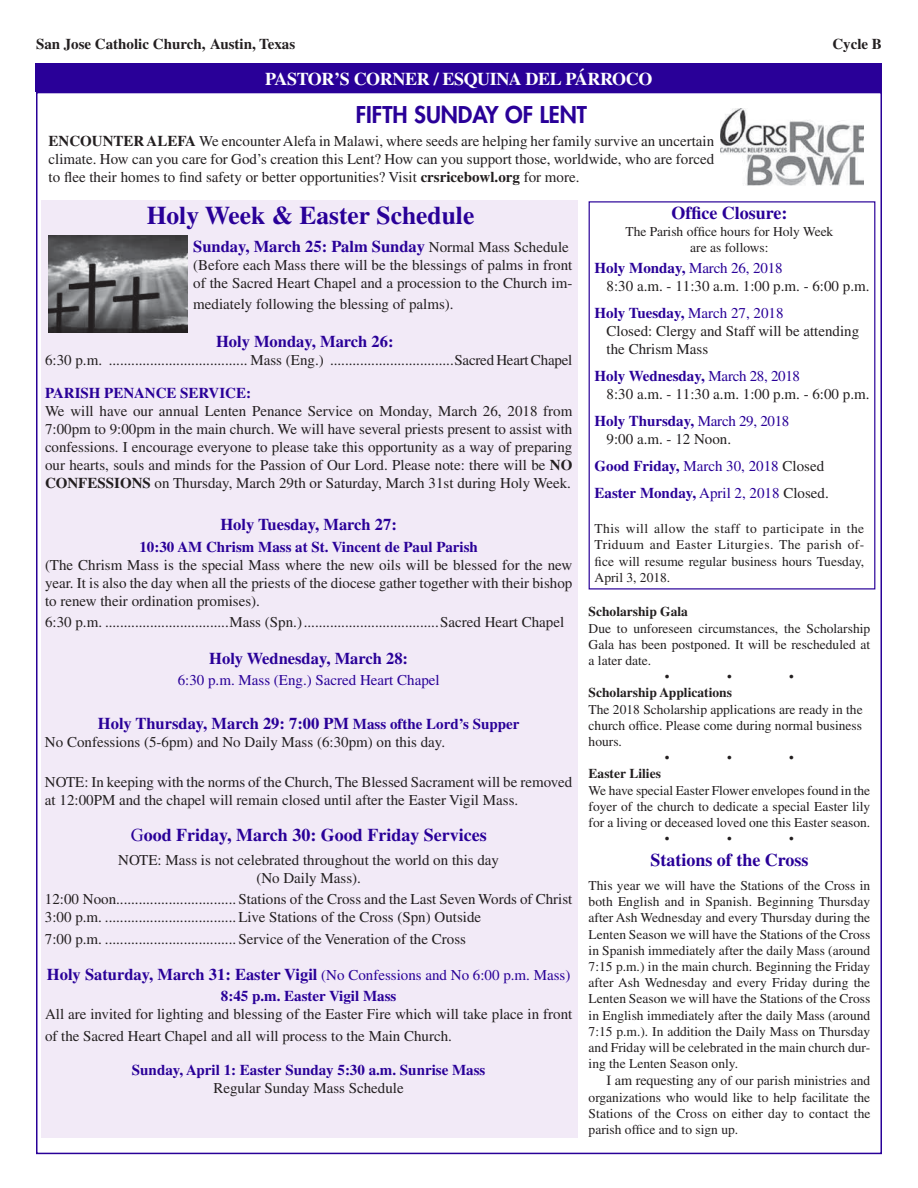
<style>
.page{position:relative;width:918px;height:1188px;background:#fff}
.page>*{position:absolute;margin:0;border:0;box-sizing:border-box;transform-origin:0 0}
.t1{font:700 25.5px "Times LT Std";color:#290098}
.t2{font:800 22.5px "Futura Std";color:#290098}
.t3{font:700 18px "Times LT Std";color:#290098}
.t4{font:700 18px "Times LT Std";letter-spacing:-.02em;color:#fff}
.t5{font:700 16.5px "Times LT Std";color:#290098}
.t6{font:15px/18px "Times LT Std";color:#231f20}
.t7{font:700 15px/27px "Times LT Std";color:#290098}
.t8{font:700 15px "Times LT Std";color:#231f20}
.t9{font:15px "Times LT Std";color:#290098}
.t10{font:13.5px/16.2px "Times LT Std";color:#231f20;text-align:justify}
.t11{font:700 13.5px "Times LT Std";color:#231f20}
.s1{font-weight:700}
.s2{font-weight:700;color:#290098}
.s3{color:#290098}
.s4{font-weight:400}
.s5{font-weight:400;color:#231f20}
.s6{font-size:14.25px}
.s7{font-weight:400;font-size:15px;color:#231f20}
.s8{font-size:15px}
.s9{font-family:"Times New Roman";font-weight:400}
.s10{font-weight:400;font-size:15px}
</style>
<div class="page">
<div style="left:41px;top:200px;width:537px;height:938px;background:#f2eaf7"></div>
<div style="left:36px;top:63px;width:846px;height:29px;background:#290098"></div>
<img style="left:720px;top:109px;width:144px;height:76px">
<img style="left:49px;top:235px;width:138px;height:98px">
<div style="left:589px;top:201px;width:286px;height:389px;border:1px solid #290098"></div>
<p class="t8" style="left:36px;top:35px;width:261px">San Jose Catholic Church, Austin, Texas</p>
<p class="t8" style="left:832px;top:35px;width:51px">Cycle B</p>
<p class="t4" style="left:265px;top:68px;width:225px">PASTOR’S CORNER / Esquina</p>
<p class="t4" style="left:526px;top:68px;width:13px">del</p>
<p class="t4" style="left:566px;top:68px;width:36px">Párroco</p>
<h2 class="t2" style="left:356px;top:101px;width:233px">FIFTH SUNDAY OF LENT</h2>
<p class="t6" style="left:49px;top:132px;width:667px;text-align:justify"><span class="s1">ENCOUNTER ALEFA</span> We encounter Alefa in Malawi, where seeds are helping her family survive an uncertain climate. How can you care for God’s creation this Lent? How can you support those, worldwide, who are forced to flee their homes to find safety or better opportunities? Visit <span class="s1">crsricebowl.org</span> for more.</p>
<h1 class="t1" style="left:147px;top:201px;width:329px">Holy Week &amp; Easter Schedule</h1>
<p class="t3" style="left:671px;top:202px;width:118px">Office Closure:</p>
<p class="t10" style="left:625px;top:223px;width:209px;text-align:center">The Parish office hours for Holy Week are as follows:</p>
<p class="t6" style="left:607px;top:259px;width:264px;text-indent:-12px"><span class="s2">Holy Monday,</span> <span class="s3">March 26, 2018<br></span>8:30 a.m. - 11:30 a.m. 1:00 p.m. - 6:00 p.m.</p>
<p class="t6" style="left:607px;top:304px;width:254px;text-indent:-12px"><span class="s2">Holy Tuesday,</span> <span class="s3">March 27, 2018<br></span>Closed: Clergy and Staff will be attending the Chrism Mass</p>
<p class="t6" style="left:607px;top:367px;width:264px;text-indent:-12px"><span class="s2">Holy Wednesday,</span> <span class="s3">March 28, 2018<br></span>8:30 a.m. - 11:30 a.m. 1:00 p.m. - 6:00 p.m.</p>
<p class="t6" style="left:607px;top:412px;width:184px;text-indent:-12px"><span class="s2">Holy Thursday,</span> <span class="s3">March 29, 2018<br></span>9:00 a.m. - 12 Noon.</p>
<p class="t7" style="left:595px;top:452px;width:236px">Good Friday, <span class="s4">March 30, 2018</span> <span class="s5">Closed<br></span>Easter Monday, <span class="s4">April 2, 2018</span> <span class="s5">Closed.</span></p>
<p class="t10" style="left:595px;top:520px;width:271px">This will allow the staff to participate in the Triduum and Easter Liturgies. The parish of&shy;fice will resume regular business hours Tuesday, April 3, 2018.</p>
<p class="t11" style="left:589px;top:604px;width:101px">Scholarship Gala</p>
<p class="t10" style="left:589px;top:620px;width:283px">Due to unforeseen circumstances, the Scholarship</p>
<p class="t10" style="left:589px;top:636px;width:283px">Gala has been postponed. It will be rescheduled at</p>
<p class="t10" style="left:589px;top:652px;width:64px">a later date.</p>
<p class="t10" style="left:665px;top:669px;width:6px">•</p>
<p class="t10" style="left:727px;top:669px;width:6px">•</p>
<p class="t10" style="left:789px;top:669px;width:6px">•</p>
<p class="t11" style="left:589px;top:685px;width:145px">Scholarship Applications</p>
<p class="t10" style="left:589px;top:701px;width:276px">The 2018 Scholarship applications are ready in the</p>
<p class="t10" style="left:589px;top:717px;width:275px">church office. Please come during normal business</p>
<p class="t10" style="left:589px;top:733px;width:35px">hours.</p>
<p class="t10" style="left:665px;top:750px;width:6px">•</p>
<p class="t10" style="left:727px;top:750px;width:6px">•</p>
<p class="t10" style="left:789px;top:750px;width:6px">•</p>
<p class="t11" style="left:589px;top:766px;width:74px">Easter Lilies</p>
<p class="t10" style="left:589px;top:782px;width:283px">We have special Easter Flower envelopes found in the</p>
<p class="t10" style="left:589px;top:798px;width:283px">foyer of the church to dedicate a special Easter lily</p>
<p class="t10" style="left:589px;top:814px;width:283px">for a living or deceased loved one this Easter season.</p>
<p class="t10" style="left:665px;top:831px;width:6px">•</p>
<p class="t10" style="left:727px;top:831px;width:6px">•</p>
<p class="t10" style="left:789px;top:831px;width:6px">•</p>
<p class="t3" style="left:650px;top:850px;width:160px">Stations of the Cross</p>
<p class="t10" style="left:589px;top:877px;width:283px">This year we will have the Stations of the Cross in both English and in Spanish. Beginning Thursday after Ash Wednesday and every Thursday during the Lenten Season we will have the Stations of the Cross in Spanish immediately after the daily Mass (around 7:15 p.m.) in the main church. Beginning the Friday after Ash Wednesday and every Friday during the Lenten Season we will have the Stations of the Cross in English immediately after the daily Mass (around 7:15 p.m.). In addition the Daily Mass on Thursday and Friday will be celebrated in the main church dur&shy;ing the Lenten Season only.</p>
<p class="t10" style="left:589px;top:1073px;width:283px;text-indent:18px"><span class="s6">I am requesting a</span>ny of our parish ministries and organizations who would like to help facilitate the Stations of the Cross on either day to contact the parish office and to sign up.</p>
<p class="t5" style="left:193px;top:236px;width:377px">Sunday, March 25: Palm Sunday <span class="s7">Normal Mass Schedule</span></p>
<p class="t6" style="left:193px;top:256px;width:381px">(Before each Mass there will be the blessings of palms in front of the Sacred Heart Chapel and a procession to the Church im-</p>
<p class="t6" style="left:193px;top:295px;width:262px">mediately following the blessing of palms).</p>
<p class="t5" style="left:216px;top:332px;width:179px">Holy Monday, March 26:</p>
<p class="t6" style="left:45px;top:351px;width:529px">6:30 p.m. ..................................... Mass (Eng.) .................................Sacred Heart Chapel</p>
<p class="t7" style="left:45px;top:379px;width:208px">PARISH PENANCE SERVICE:</p>
<p class="t6" style="left:45px;top:402px;width:529px;text-align:justify">We will have our annual Lenten Penance Service on Monday, March 26, 2018 from 7:00pm to 9:00pm in the main church. We will have several priests present to assist with confessions. I encourage everyone to please take this opportunity as a way of preparing our hearts, souls and minds for the Passion of Our Lord. Please note: there will be <span class="s1">NO CONFESSIONS</span> on Thursday, March 29th or Saturday, March 31st during Holy Week.</p>
<p class="t5" style="left:220px;top:515px;width:178px">Holy Tuesday, March 27:</p>
<p class="t7" style="left:139px;top:533px;width:340px">10:30 AM Chrism Mass at St. Vincent de Paul Parish</p>
<p class="t6" style="left:45px;top:556px;width:529px;text-align:justify">(The Chrism Mass is the special Mass where the new oils will be blessed for the new year. It is also the day when all the priests of the diocese gather together with their bishop to renew their ordination promises).</p>
<p class="t6" style="left:45px;top:613px;width:521px">6:30 p.m. .................................Mass (Spn.)....................................Sacred Heart Chapel</p>
<p class="t5" style="left:209px;top:648px;width:200px">Holy Wednesday, March 28:</p>
<p class="t9" style="left:178px;top:672px;width:264px">6:30 p.m. Mass (Eng.) Sacred Heart Chapel</p>
<p class="t5" style="left:98px;top:713px;width:423px">Holy Thursday, March 29: 7:00 PM <span class="s8">Mass ofthe Lord’s Supper</span></p>
<p class="t6" style="left:45px;top:733px;width:402px">No Confessions (5-6pm) and No Daily Mass (6:30pm) on this day.</p>
<p class="t6" style="left:45px;top:773px;width:529px">NOTE: In keeping with the norms of the Church, The Blessed Sacrament will be removed at 12:00PM and the chapel will remain closed until after the Easter Vigil Mass.</p>
<p class="t3" style="left:131px;top:824px;width:357px"><span class="s9">G</span>ood Friday, March 30: Good Friday Services</p>
<p class="t6" style="left:118px;top:851px;width:382px;text-align:center">NOTE: Mass is not celebrated throughout the world on this day (No Daily Mass).</p>
<p class="t6" style="left:45px;top:890px;width:529px">12:00 Noon................................ Stations of the Cross and the Last Seven Words of Christ<br>3:00 p.m. ...................................Live Stations of the Cross (Spn) Outside</p>
<p class="t6" style="left:45px;top:930px;width:423px">7:00 p.m. ................................... Service of the Veneration of the Cross</p>
<p class="t5" style="left:47px;top:964px;width:525px">Holy Saturday, March 31: Easter Vigil <span class="s10">(No Confessions and No 6:00 p.m. Mass)</span></p>
<p class="t7" style="left:221px;top:982px;width:177px">8:45 p.m. Easter Vigil Mass</p>
<p class="t6" style="left:45px;top:1003px;width:529px;line-height:21.6px">All are invited for lighting and blessing of the Easter Fire which will take place in front of the Sacred Heart Chapel and all will process to the Main Church.</p>
<p class="t7" style="left:132px;top:1056px;width:355px">Sunday, April 1: Easter Sunday 5:30 a.m. Sunrise Mass</p>
<p class="t6" style="left:214px;top:1078px;width:192px">Regular Sunday Mass Schedule</p>
</div>
